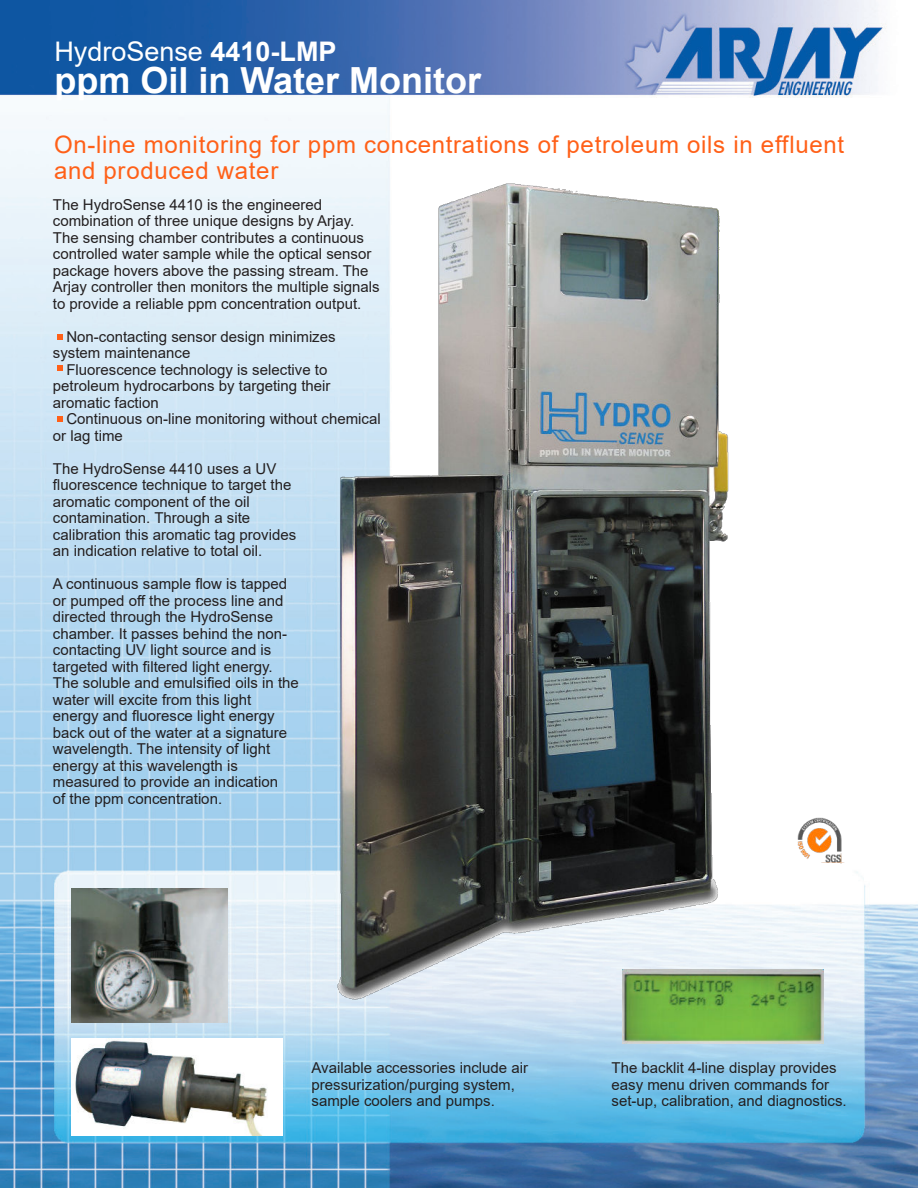
<style>
.page{position:relative;width:918px;height:1188px;background:#fff}
.page>*{position:absolute;margin:0;border:0;box-sizing:border-box;transform-origin:0 0}
.t1{font:700 36px "Arial";color:#fff}
.t2{font:27px "Arial";color:#fff}
.t3{font:24px/25.5px "Arial";letter-spacing:.03em;color:#ff6018}
.t4{font:15px/16.5px "Arial";color:#231f20}
.s1{font-weight:700}
</style>
<div class="page">
<img style="left:0;top:0;width:918px;height:1188px">
<svg style="left:57px;top:334px;width:6px;height:5px"></svg>
<img style="left:791px;top:811px;width:60px;height:52px">
<svg style="left:57px;top:416px;width:6px;height:6px"></svg>
<svg style="left:57px;top:365px;width:6px;height:6px"></svg>
<img style="left:300px;top:158px;width:455px;height:870px">
<img style="left:72px;top:888px;width:155px;height:135px">
<img style="left:72px;top:1038px;width:211px;height:97px">
<img style="left:622px;top:970px;width:202px;height:73px">
<h2 class="t2" style="left:54px;top:41px;width:284px">HydroSense <span class="s1">4410-LMP</span></h2>
<h1 class="t1" style="left:54px;top:67px;width:428px">ppm Oil in Water Monitor</h1>
<h3 class="t3" style="left:54px;top:134px;width:792px">On-line monitoring for ppm concentrations of petroleum oils in effluent and produced water</h3>
<p class="t4" style="left:53px;top:198px;width:328px">The HydroSense 4410 is the engineered combination of three unique designs by Arjay.<br>The sensing chamber contributes a continuous controlled water sample while the optical sensor package hovers above the passing stream. The Arjay controller then monitors the multiple signals to provide a reliable ppm concentration output.</p>
<p class="t4" style="left:53px;top:330px;width:284px;text-indent:14px">Non-contacting sensor design minimizes system maintenance</p>
<p class="t4" style="left:53px;top:363px;width:279px;text-indent:14px">Fluorescence technology is selective to petroleum hydrocarbons by targeting their aromatic faction</p>
<p class="t4" style="left:53px;top:412px;width:329px;text-indent:14px">Continuous on-line monitoring without chemical or lag time</p>
<p class="t4" style="left:53px;top:462px;width:245px">The HydroSense 4410 uses a UV fluorescence technique to target the aromatic component of the oil contamination. Through a site calibration this aromatic tag provides an indication relative to total oil.</p>
<p class="t4" style="left:53px;top:576px;width:247px">A continuous sample flow is tapped or pumped off the process line and directed through the HydroSense chamber. It passes behind the non&shy;contacting UV light source and is targeted with filtered light energy.<br>The soluble and emulsified oils in the water will excite from this light energy and fluoresce light energy back out of the water at a signature wavelength. The intensity of light energy at this wavelength is measured to provide an indication<br>of the ppm concentration.</p>
<p class="t4" style="left:312px;top:1061px;width:218px">Available accessories include air pressurization/purging system, sample coolers and pumps.</p>
<p class="t4" style="left:612px;top:1061px;width:237px">The backlit 4-line display provides easy menu driven commands for set-up, calibration, and diagnostics.</p>
</div>
